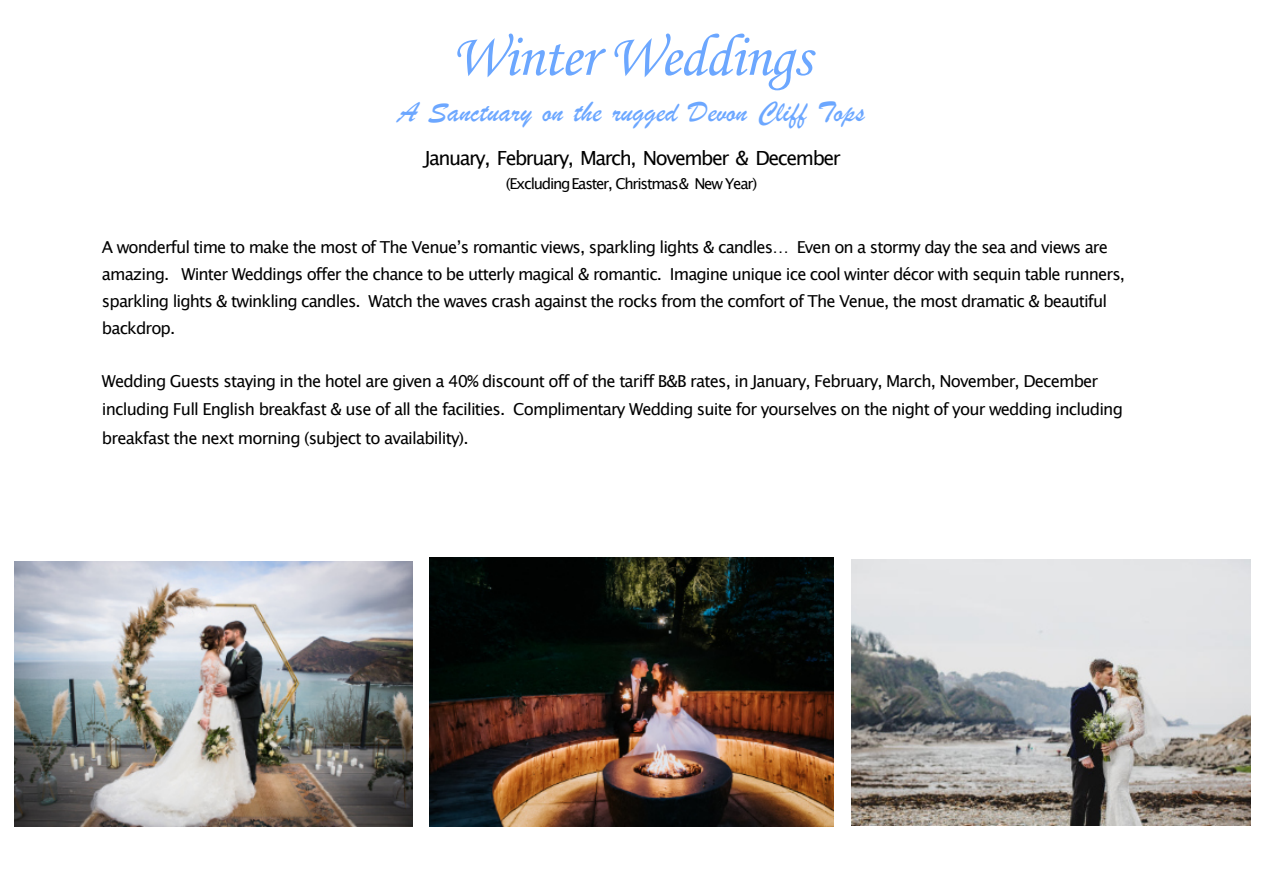
<style>
.page{position:relative;width:1263px;height:893px;background:#fff}
.page>*{position:absolute;margin:0;border:0;box-sizing:border-box;transform-origin:0 0}
.t1{font:60px "Monotype Corsiva";letter-spacing:-.02em;color:#6ca7ff}
.t2{font:30px "Brush Script";letter-spacing:.005em;color:#6ca7ff}
.t3{font:19.5px "Lucida Grande";letter-spacing:-.075em;color:#000}
.t4{font:16.5px/27px "Lucida Grande";letter-spacing:-.055em;color:#000}
.t5{font:15px "Lucida Grande";letter-spacing:-.08em;color:#000}
</style>
<div class="page">
<img style="left:15px;top:561px;width:398px;height:266px">
<img style="left:852px;top:560px;width:398px;height:265px">
<img style="left:430px;top:558px;width:403px;height:269px">
<h1 class="t1" style="left:451px;top:33px;width:361px">Winter Weddings</h1>
<h2 class="t2" style="left:398px;top:103px;width:468px">A Sanctuary on the rugged Devon Cliff Tops</h2>
<p class="t3" style="left:424px;top:149px;width:418px">January, February, March, November &amp; December</p>
<p class="t5" style="left:506px;top:177px;width:253px">(ExcludingEaster, Christmas&amp; New Year)</p>
<p class="t4" style="left:102px;top:235px;width:1024px">A wonderful time to make the most of The Venueʼs romantic views, sparkling lights &amp; candles… Even on a stormy day the sea and views are amazing. Winter Weddings offer the chance to be utterly magical &amp; romantic. Imagine unique ice cool winter décor with sequin table runners, sparkling lights &amp; twinkling candles. Watch the waves crash against the rocks from the comfort of The Venue, the most dramatic &amp; beautiful backdrop.</p>
<p class="t4" style="left:102px;top:368px;width:1022px;line-height:28.5px">Wedding Guests staying in the hotel are given a 40% discount off of the tariff B&amp;B rates, in January, February, March, November, December including Full English breakfast &amp; use of all the facilities. Complimentary Wedding suite for yourselves on the night of your wedding including breakfast the next morning (subject to availability).</p>
</div>
